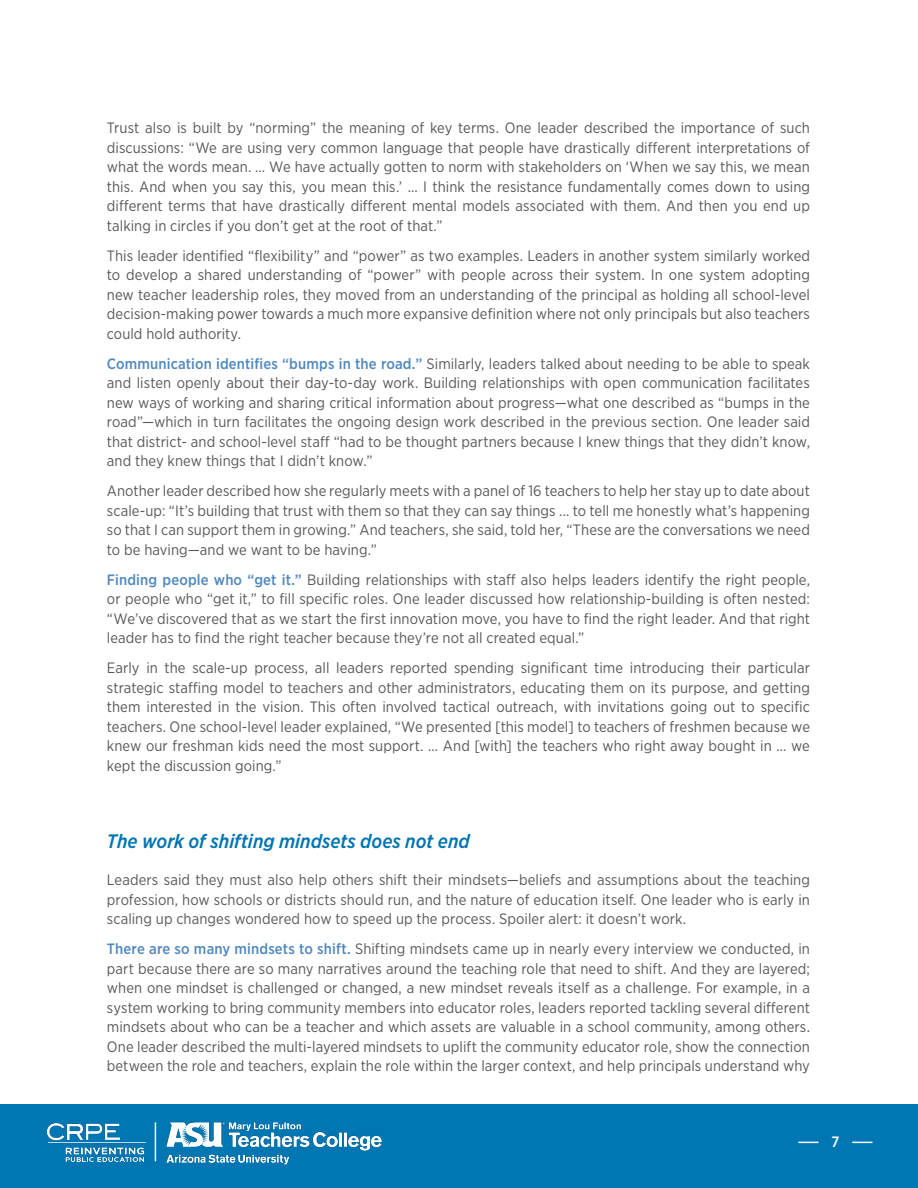
<style>
.page{position:relative;width:918px;height:1188px;background:#fff}
.page>*{position:absolute;margin:0;border:0;box-sizing:border-box;transform-origin:0 0}
.t1{font:italic 500 19.5px "Gotham Narrow";color:#0075b2}
.t2{font:15px/19.5px "Gotham Narrow";letter-spacing:.005em;color:#58595b;text-align:justify}
.t3{font:500 15px "Gotham Narrow";color:#fff}
.s1{font-weight:500;color:#5188be}
</style>
<div class="page">
<div style="left:0;top:1104px;width:918px;height:84px;background:#0076b3"></div>
<img style="left:48px;top:1123px;width:97px;height:39px">
<img style="left:155px;top:1122px;width:227px;height:43px">
<svg style="left:852px;top:1142px;width:21px;height:1px"></svg>
<svg style="left:798px;top:1142px;width:21px;height:1px"></svg>
<p class="t2" style="left:107px;top:118px;width:705px">Trust also is built by “norming” the meaning of key terms. One leader described the importance of such discussions: “We are using very common language that people have drastically different interpretations of what the words mean. … We have actually gotten to norm with stakeholders on ‘When we say this, we mean this. And when you say this, you mean this.’ … I think the resistance fundamentally comes down to using different terms that have drastically different mental models associated with them. And then you end up talking in circles if you don’t get at the root of that.”</p>
<p class="t2" style="left:107px;top:246px;width:705px">This leader identified “flexibility” and “power” as two examples. Leaders in another system similarly worked to develop a shared understanding of “power” with people across their system. In one system adopting new teacher leadership roles, they moved from an understanding of the principal as holding all school-level decision-making power towards a much more expansive definition where not only principals but also teachers could hold authority.</p>
<p class="t2" style="left:107px;top:354px;width:705px"><span class="s1">Communication identifies “bumps in the road.”</span> Similarly, leaders talked about needing to be able to speak and listen openly about their day-to-day work. Building relationships with open communication facilitates new ways of working and sharing critical information about progress—what one described as “bumps in the road”—which in turn facilitates the ongoing design work described in the previous section. One leader said that district- and school-level staff “had to be thought partners because I knew things that they didn’t know, and they knew things that I didn’t know.”</p>
<p class="t2" style="left:107px;top:481px;width:705px">Another leader described how she regularly meets with a panel of 16 teachers to help her stay up to date about scale-up: “It’s building that trust with them so that they can say things ... to tell me honestly what’s happening so that I can support them in growing.” And teachers, she said, told her, “These are the conversations we need to be having—and we want to be having.”</p>
<p class="t2" style="left:107px;top:570px;width:705px"><span class="s1">Finding people who “get it.”</span> Building relationships with staff also helps leaders identify the right people, or people who “get it,” to fill specific roles. One leader discussed how relationship-building is often nested: “We’ve discovered that as we start the first innovation move, you have to find the right leader. And that right leader has to find the right teacher because they’re not all created equal.”</p>
<p class="t2" style="left:107px;top:658px;width:705px">Early in the scale-up process, all leaders reported spending significant time introducing their particular strategic staffing model to teachers and other administrators, educating them on its purpose, and getting them interested in the vision. This often involved tactical outreach, with invitations going out to specific teachers. One school-level leader explained, “We presented [this model] to teachers of freshmen because we knew our freshman kids need the most support. … And [with] the teachers who right away bought in … we kept the discussion going.”</p>
<h1 class="t1" style="left:107px;top:829px;width:364px">The work of shifting mindsets does not end</h1>
<p class="t2" style="left:107px;top:870px;width:705px">Leaders said they must also help others shift their mindsets—beliefs and assumptions about the teaching profession, how schools or districts should run, and the nature of education itself. One leader who is early in scaling up changes wondered how to speed up the process. Spoiler alert: it doesn’t work.</p>
<p class="t2" style="left:107px;top:939px;width:705px"><span class="s1">There are so many mindsets to shift.</span> Shifting mindsets came up in nearly every interview we conducted, in part because there are so many narratives around the teaching role that need to shift. And they are layered; when one mindset is challenged or changed, a new mindset reveals itself as a challenge. For example, in a system working to bring community members into educator roles, leaders reported tackling several different mindsets about who can be a teacher and which assets are valuable in a school community, among others.<br>One leader described the multi-layered mindsets to uplift the community educator role, show the connection between the role and teachers, explain the role within the larger context, and help principals understand why</p>
<p class="t3" style="left:832px;top:1133px;width:9px">7</p>
</div>
